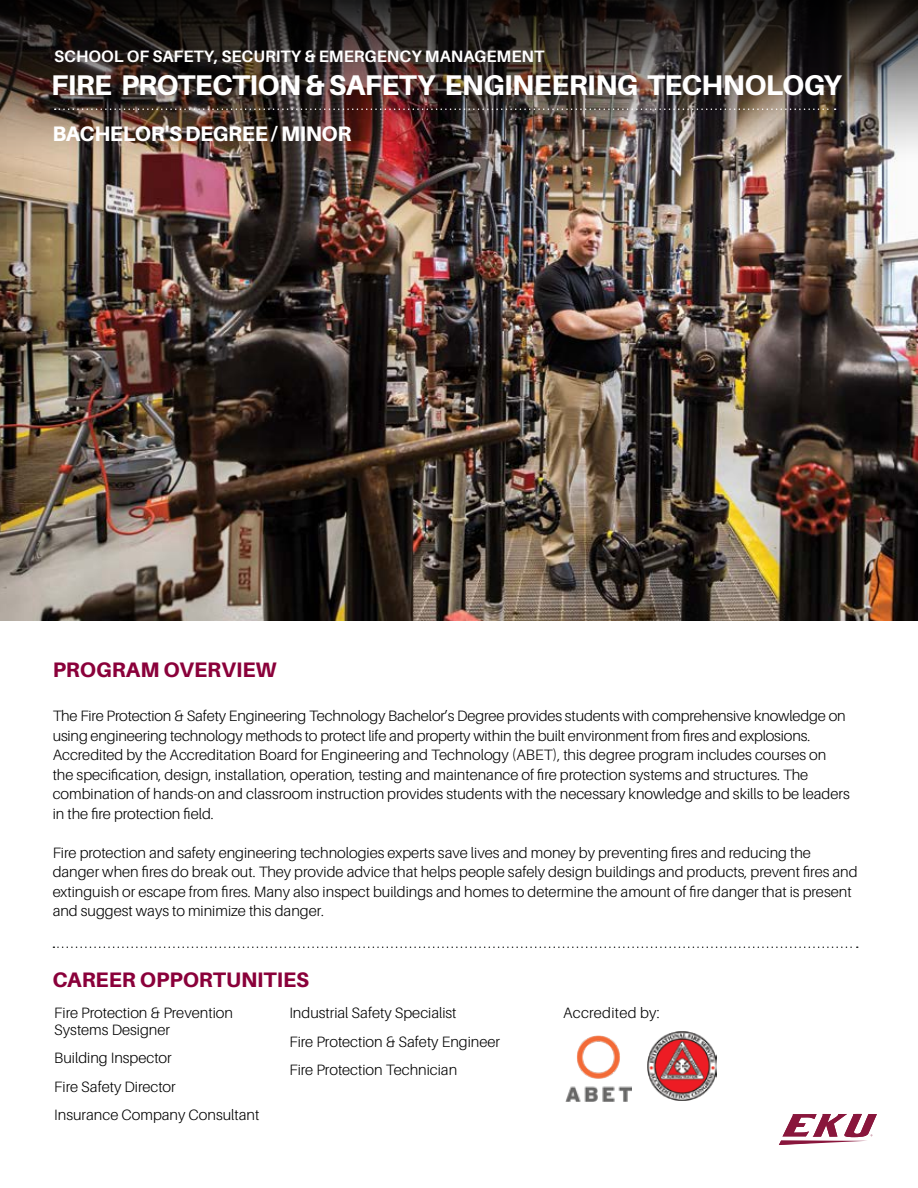
<style>
.page{position:relative;width:918px;height:1188px;background:#fff}
.page>*{position:absolute;margin:0;border:0;box-sizing:border-box;transform-origin:0 0}
.t1{font:800 28.5px "Aileron";letter-spacing:-.02em;color:#fff}
.t2{font:800 21px "Aileron";color:#8a003a}
.t3{font:800 21px "Aileron";letter-spacing:-.02em;color:#fff}
.t4{font:700 16.5px "Aileron";color:#fff}
.t5{font:300 15px/19.5px "Aileron";color:#000}
.t6{font:300 15px "Aileron";letter-spacing:.02em;color:#000}
</style>
<div class="page">
<img style="left:0;top:232px;width:918px;height:389px">
<img style="left:0;top:0;width:918px;height:232px">
<svg style="left:55px;top:108px;width:781px;height:2px;background:#6f625d"></svg>
<svg style="left:53px;top:946px;width:805px;height:2px"></svg>
<svg style="left:779px;top:1114px;width:98px;height:31px"></svg>
<img style="left:565px;top:1035px;width:66px;height:66px">
<img style="left:648px;top:1031px;width:69px;height:69px">
<p class="t4" style="left:54px;top:47px;width:492px">SCHOOL OF SAFETY, SECURITY &amp; EMERGENCY MANAGEMENT</p>
<h1 class="t1" style="left:51px;top:69px;width:792px">FIRE PROTECTION &amp; SAFETY ENGINEERING TECHNOLOGY</h1>
<h2 class="t3" style="left:52px;top:122px;width:301px">BACHELOR'S DEGREE / MINOR</h2>
<h2 class="t2" style="left:53px;top:657px;width:225px">PROGRAM OVERVIEW</h2>
<p class="t5" style="left:53px;top:707px;width:799px">The Fire Protection &amp; Safety Engineering Technology Bachelor’s Degree provides students with comprehensive knowledge on using engineering technology methods to protect life and property within the built environment from fires and explosions.<br>Accredited by the Accreditation Board for Engineering and Technology (ABET), this degree program includes courses on the specification, design, installation, operation, testing and maintenance of fire protection systems and structures. The combination of hands-on and classroom instruction provides students with the necessary knowledge and skills to be leaders in the fire protection field.</p>
<p class="t5" style="left:53px;top:843px;width:807px">Fire protection and safety engineering technologies experts save lives and money by preventing fires and reducing the danger when fires do break out. They provide advice that helps people safely design buildings and products, prevent fires and extinguish or escape from fires. Many also inspect buildings and homes to determine the amount of fire danger that is present and suggest ways to minimize this danger.</p>
<h2 class="t2" style="left:52px;top:968px;width:258px">CAREER OPPORTUNITIES</h2>
<p class="t5" style="left:54px;top:1005px;width:180px;line-height:16.5px">Fire Protection &amp; Prevention<br>Systems Designer</p>
<p class="t5" style="left:54px;top:1044px;width:207px;line-height:28.5px">Building Inspector<br>Fire Safety Director<br>Insurance Company Consultant</p>
<p class="t5" style="left:289px;top:999px;width:212px;line-height:28.5px">Industrial Safety Specialist<br>Fire Protection &amp; Safety Engineer<br>Fire Protection Technician</p>
<p class="t6" style="left:563px;top:1005px;width:98px">Accredited by:</p>
</div>
